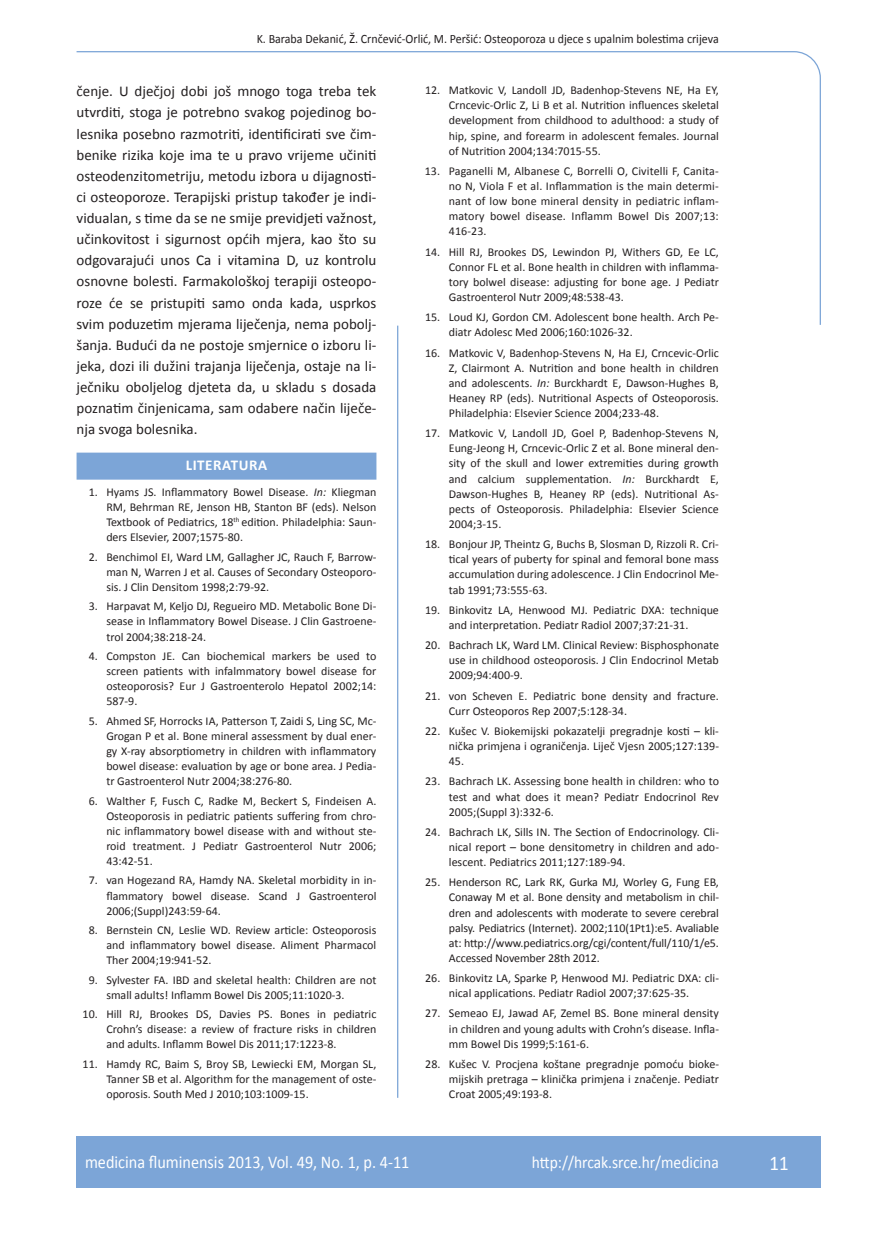
<style>
.page{position:relative;width:872px;height:1234px;background:#fff}
.page>*{position:absolute;margin:0;border:0;box-sizing:border-box;transform-origin:0 0}
.t1{font:21px "Calibri";color:#fff;scale:.9 1}
.t2{font:18px "Calibri";color:#fff;scale:.9 1}
.t3{font:17.25px "Calibri";color:#fff;scale:.9 1}
.t4{font:15px/21.1px "Calibri";color:#231f20;text-align:justify}
.t5{font:700 15px "Calibri";letter-spacing:.04em;color:#fff}
.t6{font:12.75px "Calibri";color:#231f20;scale:.94 1}
.t7{font:12px/15.1px "Calibri";color:#231f20;text-align:justify}
.s1{font-style:italic}
</style>
<div class="page">
<svg style="left:76px;top:51px;width:745px;height:275px"></svg>
<hr style="left:397px;top:325px;width:1px;height:772px;background:#7ca5d7">
<div style="left:77px;top:1135px;width:744px;height:51px;background:#7ca5d7"></div>
<div style="left:77px;top:452px;width:299px;height:27px;background:#7ca5d7"></div>
<p class="t6" style="left:257px;top:30px;width:493px">K. Baraba Dekanić, Ž. Crnčević-Orlić, M. Peršić: Osteoporoza u djece s upalnim bolestima crijeva</p>
<p class="t4" style="left:77px;top:80px;width:301px">čenje. U dječjoj dobi još mnogo toga treba tek utvrditi, stoga je potrebno svakog pojedinog bo&shy;lesnika posebno razmotriti, identificirati sve čim&shy;benike rizika koje ima te u pravo vrijeme učiniti osteodenzitometriju, metodu izbora u dijagnosti&shy;ci osteoporoze. Terapijski pristup također je indi&shy;vidualan, s time da se ne smije previdjeti važnost, učinkovitost i sigurnost općih mjera, kao što su odgovarajući unos Ca i vitamina D, uz kontrolu osnovne bolesti. Farmakološkoj terapiji osteopo&shy;roze će se pristupiti samo onda kada, usprkos svim poduzetim mjerama liječenja, nema pobolj&shy;šanja. Budući da ne postoje smjernice o izboru li&shy;jeka, dozi ili dužini trajanja liječenja, ostaje na li&shy;ječniku oboljelog djeteta da, u skladu s dosada poznatim činjenicama, sam odabere način liječe&shy;nja svoga bolesnika.</p>
<p class="t5" style="left:186px;top:455px;width:83px">LITERATURA</p>
<p class="t7" style="left:106px;top:484px;width:272px;text-indent:-18px">1. Hyams JS. Inflammatory Bowel Disease. <span class="s1">In:</span> Kliegman RM, Behrman RE, Jenson HB, Stanton BF (eds). Nelson Textbook of Pediatrics, 18<sup>th</sup> edition. Philadelphia: Saun&shy;ders Elsevier, 2007;1575-80.</p>
<p class="t7" style="left:106px;top:548px;width:271px;text-indent:-18px">2. Benchimol EI, Ward LM, Gallagher JC, Rauch F, Barrow&shy;man N, Warren J et al. Causes of Secondary Osteoporo&shy;sis. J Clin Densitom 1998;2:79-92.</p>
<p class="t7" style="left:106px;top:598px;width:271px;text-indent:-18px">3. Harpavat M, Keljo DJ, Regueiro MD. Metabolic Bone Di&shy;sease in Inflammatory Bowel Disease. J Clin Gastroene&shy;trol 2004;38:218-24.</p>
<p class="t7" style="left:106px;top:647px;width:272px;text-indent:-18px">4. Compston JE. Can biochemical markers be used to screen patients with infalmmatory bowel disease for osteoporosis? Eur J Gastroenterolo Hepatol 2002;14:<br>587-9.</p>
<p class="t7" style="left:106px;top:712px;width:271px;text-indent:-18px">5. Ahmed SF, Horrocks IA, Patterson T, Zaidi S, Ling SC, Mc-Grogan P et al. Bone mineral assessment by dual ener&shy;gy X-ray absorptiometry in children with inflammatory bowel disease: evaluation by age or bone area. J Pedia&shy;tr Gastroenterol Nutr 2004;38:276-80.</p>
<p class="t7" style="left:106px;top:792px;width:271px;text-indent:-18px">6. Walther F, Fusch C, Radke M, Beckert S, Findeisen A.<br>Osteoporosis in pediatric patients suffering from chro&shy;nic inflammatory bowel disease with and without ste&shy;roid treatment. J Pediatr Gastroenterol Nutr 2006; 43:42-51.</p>
<p class="t7" style="left:106px;top:872px;width:271px;text-indent:-18px">7. van Hogezand RA, Hamdy NA. Skeletal morbidity in in&shy;flammatory bowel disease. Scand J Gastroenterol 2006;(Suppl)243:59-64.</p>
<p class="t7" style="left:106px;top:921px;width:271px;text-indent:-18px">8. Bernstein CN, Leslie WD. Review article: Osteoporosis and inflammatory bowel disease. Aliment Pharmacol Ther 2004;19:941-52.</p>
<p class="t7" style="left:106px;top:971px;width:271px;text-indent:-18px">9. Sylvester FA. IBD and skeletal health: Children are not small adults! Inflamm Bowel Dis 2005;11:1020-3.</p>
<p class="t7" style="left:106px;top:1005px;width:272px;text-indent:-24px">10. Hill RJ, Brookes DS, Davies PS. Bones in pediatric Crohn’s disease: a review of fracture risks in children and adults. Inflamm Bowel Dis 2011;17:1223-8.</p>
<p class="t7" style="left:106px;top:1055px;width:271px;text-indent:-24px">11. Hamdy RC, Baim S, Broy SB, Lewiecki EM, Morgan SL, Tanner SB et al. Algorithm for the management of oste&shy;oporosis. South Med J 2010;103:1009-15.</p>
<p class="t7" style="left:449px;top:82px;width:271px;text-indent:-24px">12. Matkovic V, Landoll JD, Badenhop-Stevens NE, Ha EY, Crncevic-Orlic Z, Li B et al. Nutrition influences skeletal development from childhood to adulthood: a study of hip, spine, and forearm in adolescent females. Journal of Nutrition 2004;134:7015-55.</p>
<p class="t7" style="left:449px;top:163px;width:271px;text-indent:-24px">13. Paganelli M, Albanese C, Borrelli O, Civitelli F, Canita&shy;no N, Viola F et al. Inflammation is the main determi&shy;nant of low bone mineral density in pediatric inflam&shy;matory bowel disease. Inflamm Bowel Dis 2007;13:<br>416-23.</p>
<p class="t7" style="left:449px;top:243px;width:272px;text-indent:-24px">14. Hill RJ, Brookes DS, Lewindon PJ, Withers GD, Ee LC, Connor FL et al. Bone health in children with inflamma&shy;tory bolwel disease: adjusting for bone age. J Pediatr Gastroenterol Nutr 2009;48:538-43.</p>
<p class="t7" style="left:449px;top:309px;width:271px;text-indent:-24px">15. Loud KJ, Gordon CM. Adolescent bone health. Arch Pe&shy;diatr Adolesc Med 2006;160:1026-32.</p>
<p class="t7" style="left:449px;top:344px;width:271px;text-indent:-24px">16. Matkovic V, Badenhop-Stevens N, Ha EJ, Crncevic-Orlic Z, Clairmont A. Nutrition and bone health in children and adolescents. <span class="s1">In:</span> Burckhardt E, Dawson-Hughes B, Heaney RP (eds). Nutritional Aspects of Osteoporosis.<br>Philadelphia: Elsevier Science 2004;233-48.</p>
<p class="t7" style="left:449px;top:425px;width:271px;text-indent:-24px">17. Matkovic V, Landoll JD, Goel P, Badenhop-Stevens N, Eung-Jeong H, Crncevic-Orlic Z et al. Bone mineral den&shy;sity of the skull and lower extremities during growth and calcium supplementation. <span class="s1">In:</span> Burckhardt E, Dawson-Hughes B, Heaney RP (eds). Nutritional As&shy;pects of Osteoporosis. Philadelphia: Elsevier Science 2004;3-15.</p>
<p class="t7" style="left:449px;top:536px;width:271px;text-indent:-24px">18. Bonjour JP, Theintz G, Buchs B, Slosman D, Rizzoli R. Cri&shy;tical years of puberty for spinal and femoral bone mass accumulation during adolescence. J Clin Endocrinol Me&shy;tab 1991;73:555-63.</p>
<p class="t7" style="left:425px;top:601px;width:295px;text-align:center">19. Binkovitz LA, Henwood MJ. Pediatric DXA: technique and interpretation. Pediatr Radiol 2007;37:21-31.</p>
<p class="t7" style="left:449px;top:637px;width:271px;text-indent:-24px">20. Bachrach LK, Ward LM. Clinical Review: Bisphosphonate use in childhood osteoporosis. J Clin Endocrinol Metab 2009;94:400-9.</p>
<p class="t7" style="left:449px;top:687px;width:271px;text-indent:-24px">21. von Scheven E. Pediatric bone density and fracture.<br>Curr Osteoporos Rep 2007;5:128-34.</p>
<p class="t7" style="left:449px;top:722px;width:272px;text-indent:-24px">22. Kušec V. Biokemijski pokazatelji pregradnje kosti – kli&shy;nička primjena i ograničenja. Liječ Vjesn 2005;127:139- 45.</p>
<p class="t7" style="left:449px;top:773px;width:271px;text-indent:-24px">23. Bachrach LK. Assessing bone health in children: who to test and what does it mean? Pediatr Endocrinol Rev 2005;(Suppl 3):332-6.</p>
<p class="t7" style="left:449px;top:823px;width:271px;text-indent:-24px">24. Bachrach LK, Sills IN. The Section of Endocrinology. Cli&shy;nical report – bone densitometry in children and ado&shy;lescent. Pediatrics 2011;127:189-94.</p>
<p class="t7" style="left:449px;top:874px;width:271px;text-indent:-24px">25. Henderson RC, Lark RK, Gurka MJ, Worley G, Fung EB, Conaway M et al. Bone density and metabolism in chil&shy;dren and adolescents with moderate to severe cerebral palsy. Pediatrics (Internet). 2002;110(1Pt1):e5. Avaliable at: http://www.pediatrics.org/cgi/content/full/110/1/e5.<br>Accessed November 28th 2012.</p>
<p class="t7" style="left:425px;top:969px;width:295px;text-align:center">26. Binkovitz LA, Sparke P, Henwood MJ. Pediatric DXA: cli&shy;nical applications. Pediatr Radiol 2007;37:625-35.</p>
<p class="t7" style="left:449px;top:1005px;width:271px;text-indent:-24px">27. Semeao EJ, Jawad AF, Zemel BS. Bone mineral density in children and young adults with Crohn’s disease. Infla&shy;mm Bowel Dis 1999;5:161-6.</p>
<p class="t7" style="left:449px;top:1055px;width:271px;text-indent:-24px">28. Kušec V. Procjena koštane pregradnje pomoću bioke&shy;mijskih pretraga – klinička primjena i značenje. Pediatr Croat 2005;49:193-8.</p>
<h2 class="t2" style="left:85px;top:1150px;width:362px">medicina fluminensis 2013, Vol. 49, No. 1, p. 4-11</h2>
<h3 class="t3" style="left:532px;top:1151px;width:209px">http://hrcak.srce.hr/medicina</h3>
<h1 class="t1" style="left:769px;top:1149px;width:23px">11</h1>
</div>
